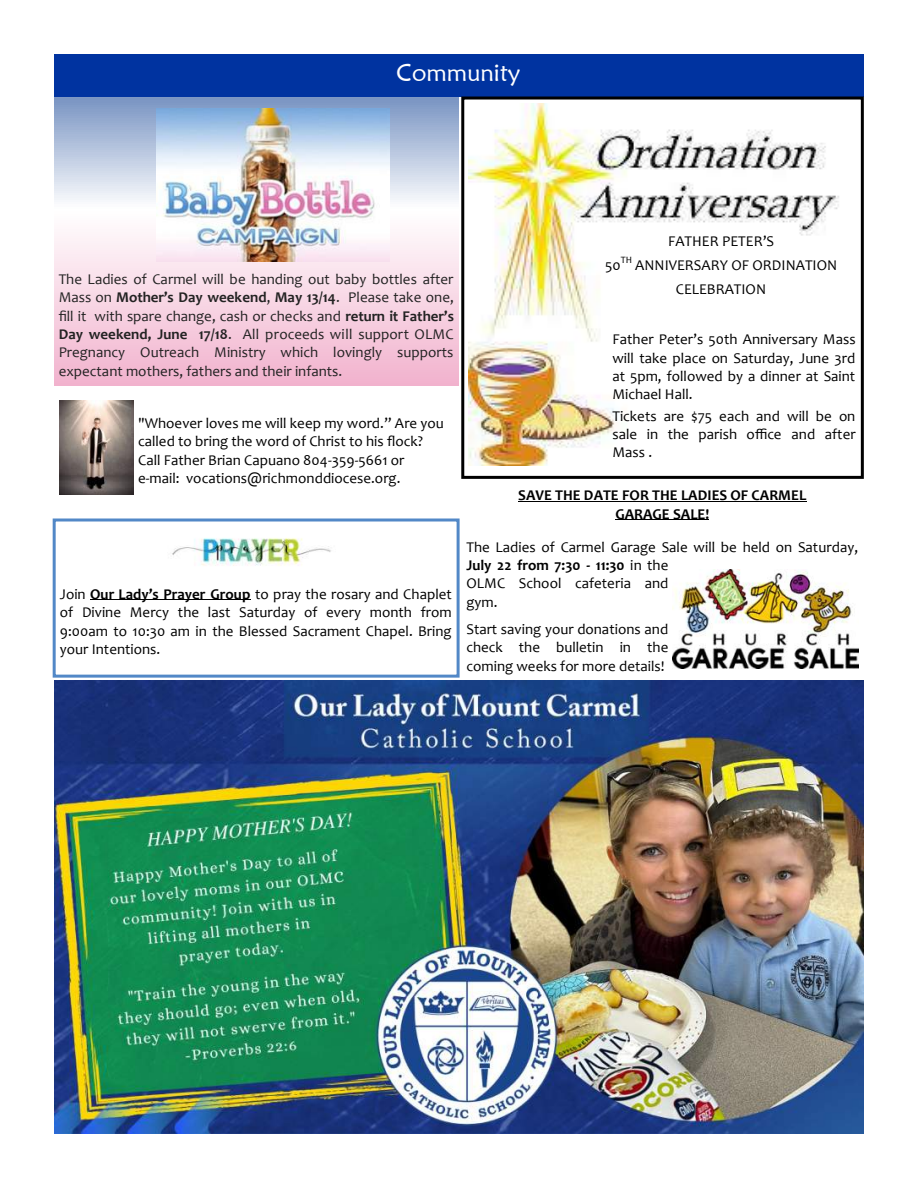
<style>
.page{position:relative;width:918px;height:1188px;background:#fff}
.page>*{position:absolute;margin:0;border:0;box-sizing:border-box;transform-origin:0 0}
.t1{font:24px "Maiandra GD";color:#fff}
.t2{font:15px/18.3px "Candara";color:#000;text-align:justify}
.t3{font:15px/18.3px "Candara";color:#222;text-align:justify}
.t4{font:700 15px "Candara";color:#000}
.s1{font-weight:700}
</style>
<div class="page">
<img style="left:59px;top:401px;width:75px;height:94px">
<svg style="left:54px;top:97px;width:404px;height:288px;background:#e5cee1"></svg>
<div style="left:54px;top:54px;width:810px;height:43px;background:#0033a0"></div>
<img style="left:157px;top:108px;width:233px;height:154px">
<div style="left:461px;top:97px;width:403px;height:382px;border:3px solid #000"></div>
<img style="left:468px;top:103px;width:371px;height:362px">
<img style="left:55px;top:681px;width:808px;height:453px">
<hr style="left:518px;top:501px;width:289px;height:1px;background:#000">
<hr style="left:615px;top:520px;width:94px;height:1px;background:#000">
<img style="left:673px;top:569px;width:186px;height:100px">
<div style="left:53px;top:519px;width:407px;height:159px;border:3px solid #5288c7"></div>
<hr style="left:90px;top:600px;width:160px;height:1px;background:#000">
<img style="left:172px;top:538px;width:159px;height:28px">
<p class="t1" style="left:396px;top:58px;width:126px">Community</p>
<p class="t3" style="left:59px;top:272px;width:397px">The Ladies of Carmel will be handing out baby bottles after Mass on <span class="s1">Mother’s Day weekend</span>, <span class="s1">May 13/14</span>. Please take one, fill it with spare change, cash or checks and <span class="s1">return it Father’s Day weekend, June 17/18</span>. All proceeds will support OLMC Pregnancy Outreach Ministry which lovingly supports expectant mothers, fathers and their infants.</p>
<p class="t2" style="left:138px;top:416px;width:307px">"Whoever loves me will keep my word.” Are you called to bring the word of Christ to his flock?</p>
<p class="t2" style="left:138px;top:452px;width:268px">Call Father Brian Capuano 804-359-5661 or</p>
<p class="t2" style="left:138px;top:471px;width:264px">e-mail: vocations@richmonddiocese.org.</p>
<p class="t2" style="left:60px;top:586px;width:393px">Join <span class="s1">Our Lady’s Prayer Group</span> to pray the rosary and Chaplet of Divine Mercy the last Saturday of every month from 9:00am to 10:30 am in the Blessed Sacrament Chapel. Bring your Intentions.</p>
<p class="t2" style="left:668px;top:233px;width:108px">FATHER PETER’S</p>
<p class="t2" style="left:605px;top:258px;width:234px">50<sup>TH</sup> ANNIVERSARY OF ORDINATION</p>
<p class="t2" style="left:676px;top:282px;width:92px">CELEBRATION</p>
<p class="t2" style="left:612px;top:332px;width:245px">Father Peter’s 50th Anniversary Mass will take place on Saturday, June 3rd at 5pm, followed by a dinner at Saint Michael Hall.</p>
<p class="t2" style="left:612px;top:408px;width:245px">Tickets are $75 each and will be on sale in the parish office and after Mass .</p>
<p class="t4" style="left:518px;top:490px;width:290px">SAVE THE DATE FOR THE LADIES OF CARMEL</p>
<p class="t4" style="left:616px;top:508px;width:95px">GARAGE SALE!</p>
<p class="t2" style="left:466px;top:539px;width:393px;text-align:left">The Ladies of Carmel Garage Sale will be held on Saturday,<br><span class="s1">July 22 from 7:30 - 11:30</span> in the<br>OLMC School cafeteria and<br>gym.</p>
<p class="t2" style="left:466px;top:622px;width:203px">Start saving your donations and check the bulletin in the coming weeks for more details!</p>
</div>
